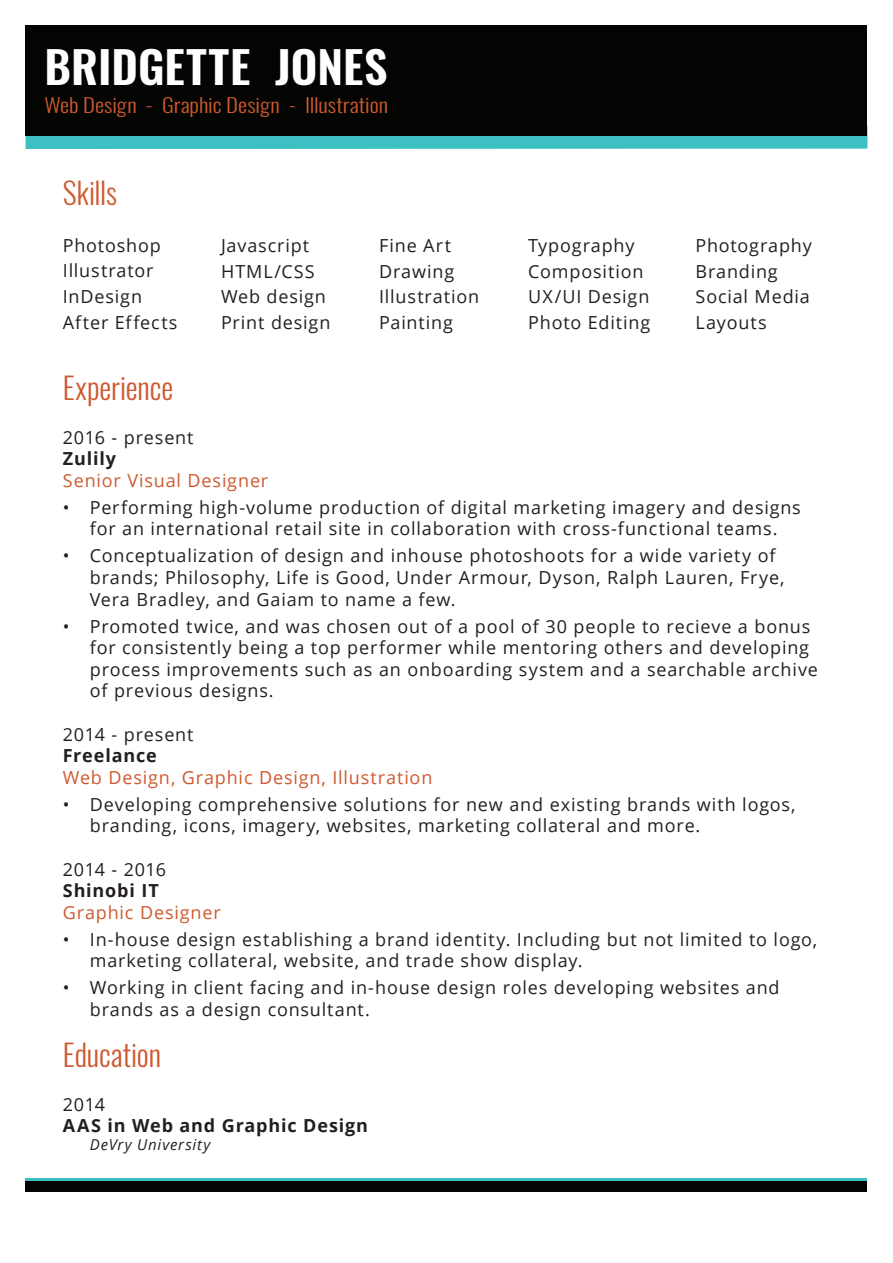
<style>
.page{position:relative;width:893px;height:1263px;background:#fff}
.page>*{position:absolute;margin:0;border:0;box-sizing:border-box;transform-origin:0 0}
.t1{font:600 44.25px "Oswald";letter-spacing:.005em;color:#fff;scale:1.05 1}
.t2{font:300 30px "Oswald";letter-spacing:-.005em;color:#ce592f}
.t3{font:300 19.5px "Oswald";color:#ce592f;scale:1.17 1}
.t4{font:18px/25.5px "Open Sans";letter-spacing:.045em;color:#231f20}
.t5{font:18px "Open Sans";letter-spacing:.045em;color:#ce592f}
.t6{font:700 18px "Open Sans";letter-spacing:.05em;color:#231f20}
.t7{font:italic 15px "Open Sans";letter-spacing:.055em;color:#231f20}
</style>
<div class="page">
<div style="left:26px;top:126px;width:841px;height:23px;background:#3cc0c3"></div>
<hr style="left:25px;top:1178px;width:842px;height:3px;background:#3cc0c3">
<div style="left:26px;top:25px;width:841px;height:111px;background:#040503"></div>
<div style="left:25px;top:1181px;width:842px;height:11px;background:#040503"></div>
<h1 class="t1" style="left:44px;top:36px;width:328px">BRIDGETTE JONES</h1>
<p class="t3" style="left:44px;top:92px;width:295px">Web Design - Graphic Design - Illustration</p>
<h2 class="t2" style="left:63px;top:173px;width:56px">Skills</h2>
<p class="t4" style="left:63px;top:232px;width:116px">Photoshop<br>Illustrator<br>InDesign<br>After Effects</p>
<p class="t4" style="left:221px;top:232px;width:111px">Javascript<br>HTML/CSS<br>Web design<br>Print design</p>
<p class="t4" style="left:379px;top:232px;width:101px">Fine Art<br>Drawing<br>Illustration<br>Painting</p>
<p class="t4" style="left:695px;top:232px;width:118px">Photography<br>Branding<br>Social Media<br>Layouts</p>
<p class="t4" style="left:528px;top:232px;width:123px">Typography<br>Composition<br>UX/UI Design<br>Photo Editing</p>
<h2 class="t2" style="left:63px;top:368px;width:112px">Experience</h2>
<p class="t4" style="left:63px;top:424px;width:132px">2016 - present</p>
<p class="t6" style="left:63px;top:446px;width:55px">Zulily</p>
<p class="t5" style="left:63px;top:468px;width:207px">Senior Visual Designer</p>
<p class="t4" style="left:63px;top:496px;width:739px;line-height:21.6px;text-align:center">• Performing high-volume production of digital marketing imagery and designs for an international retail site in collaboration with cross-functional teams.</p>
<p class="t4" style="left:90px;top:545px;width:696px;line-height:21.6px;text-indent:-27px">• Conceptualization of design and inhouse photoshoots for a wide variety of brands; Philosophy, Life is Good, Under Armour, Dyson, Ralph Lauren, Frye,<br>Vera Bradley, and Gaiam to name a few.</p>
<p class="t4" style="left:90px;top:615px;width:730px;line-height:21.6px;text-indent:-27px">• Promoted twice, and was chosen out of a pool of 30 people to recieve a bonus for consistently being a top performer while mentoring others and developing process improvements such as an onboarding system and a searchable archive of previous designs.</p>
<p class="t4" style="left:63px;top:721px;width:132px">2014 - present</p>
<p class="t6" style="left:63px;top:743px;width:95px">Freelance</p>
<p class="t5" style="left:63px;top:765px;width:371px">Web Design, Graphic Design, Illustration</p>
<p class="t4" style="left:90px;top:793px;width:707px;line-height:21.6px;text-indent:-27px">• Developing comprehensive solutions for new and existing brands with logos, branding, icons, imagery, websites, marketing collateral and more.</p>
<p class="t4" style="left:63px;top:856px;width:105px">2014 - 2016</p>
<p class="t6" style="left:63px;top:878px;width:97px">Shinobi IT</p>
<p class="t5" style="left:63px;top:900px;width:159px">Graphic Designer</p>
<p class="t4" style="left:90px;top:928px;width:729px;line-height:21.6px;text-indent:-27px">• In-house design establishing a brand identity. Including but not limited to logo, marketing collateral, website, and trade show display.</p>
<p class="t4" style="left:90px;top:977px;width:691px;line-height:21.6px;text-indent:-27px">• Working in client facing and in-house design roles developing websites and brands as a design consultant.</p>
<h2 class="t2" style="left:63px;top:1035px;width:100px">Education</h2>
<p class="t4" style="left:63px;top:1091px;width:44px">2014</p>
<p class="t6" style="left:63px;top:1113px;width:307px">AAS in Web and Graphic Design</p>
<p class="t7" style="left:90px;top:1134px;width:122px">DeVry University</p>
</div>
